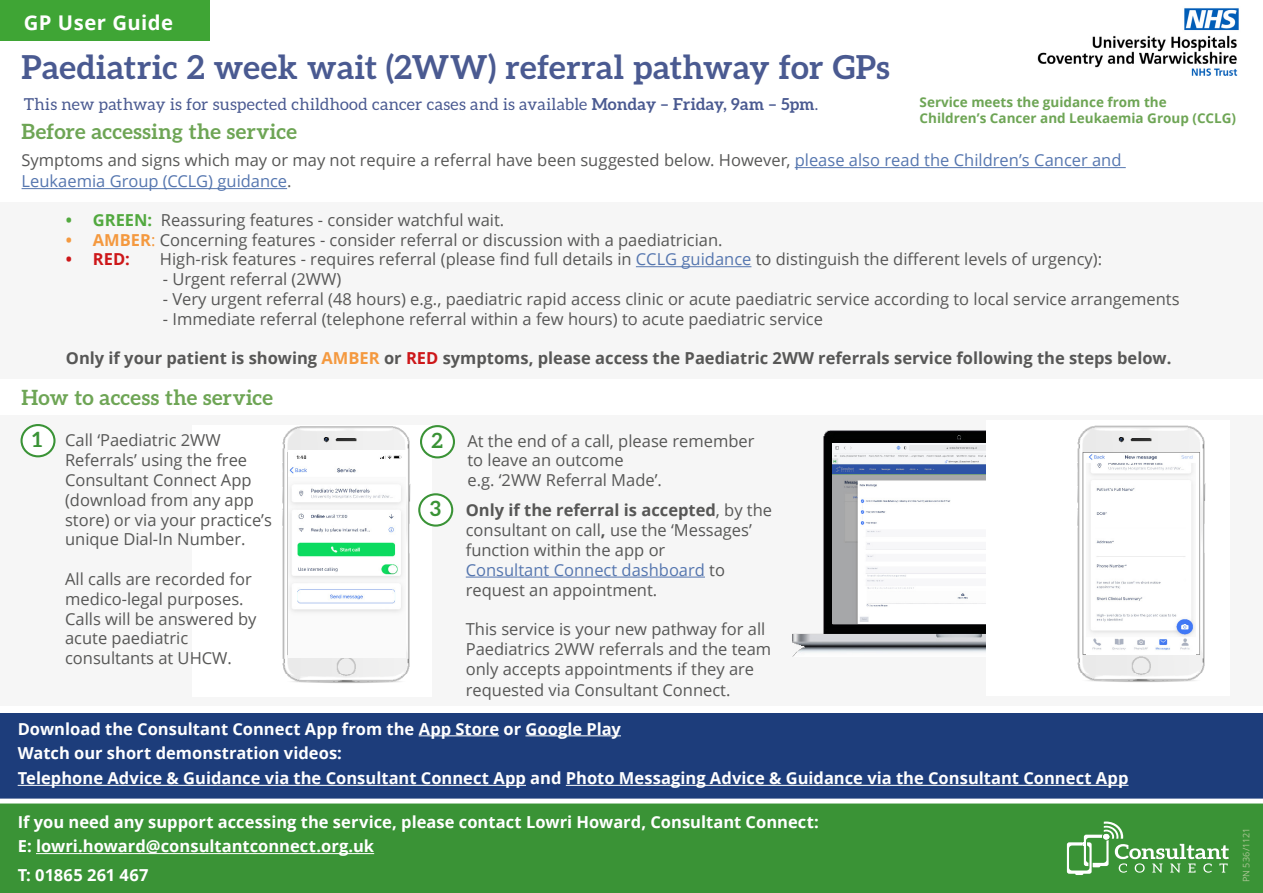
<style>
.page{position:relative;width:1263px;height:893px;background:#fff}
.page>*{position:absolute;margin:0;border:0;box-sizing:border-box;transform-origin:0 0}
.t1{font:700 33px "Aleo";letter-spacing:.015em;color:#4a5a91}
.t2{font:700 21px "Aleo";letter-spacing:.015em;color:#6ea555}
.t3{font:700 21px "Aleo";color:#3a9336}
.t4{font:700 20.25px "Open Sans";letter-spacing:.025em;color:#fff}
.t5{font:16.5px/19.8px "Open Sans";color:#575756}
.t6{font:700 16.5px/24px "Open Sans";color:#fff}
.t7{font:700 16.5px "Open Sans";color:#575756}
.t8{font:16.5px "Aleo";letter-spacing:.02em;color:#4a5a91}
.t9{font:700 16.5px "Open Sans";color:#cd1719}
.t10{font:700 13.5px/16.2px "Open Sans";color:#6ea555}
.t11{font:9px "Open Sans";letter-spacing:.01em;color:#abc594}
.s1{font-weight:700}
.s2{color:#5576af}
.s3{font-weight:700;color:#52a93f}
.s4{font-weight:700;color:#f4993f}
.s5{color:#f4993f}
.s6{color:#cd1719}
</style>
<div class="page">
<div style="left:0;top:713px;width:1263px;height:103px;background:#1d3d7b"></div>
<div style="left:0;top:799px;width:1263px;height:94px;background:#3a9336"></div>
<div style="left:0;top:202px;width:1263px;height:176px;background:#f6f6f6"></div>
<div style="left:0;top:415px;width:1263px;height:291px;background:#f6f6f6"></div>
<hr style="left:36px;top:853px;width:338px;height:1px;background:#fff">
<svg style="left:1067px;top:821px;width:162px;height:54px;background:#5da659"></svg>
<div style="left:0;top:0;width:210px;height:41px;background:#3fa535"></div>
<hr style="left:795px;top:167px;width:331px;height:1px;background:#5576af">
<hr style="left:22px;top:188px;width:265px;height:1px;background:#5576af">
<img style="left:282px;top:426px;width:148px;height:257px">
<img style="left:289px;top:450px;width:116px;height:208px">
<hr style="left:636px;top:266px;width:115px;height:1px;background:#5576af">
<img style="left:793px;top:431px;width:193px;height:225px">
<img style="left:832px;top:444px;width:154px;height:180px">
<img style="left:1077px;top:425px;width:129px;height:257px">
<hr style="left:466px;top:577px;width:239px;height:1px;background:#5576af">
<hr style="left:419px;top:735px;width:80px;height:1px;background:#fff">
<hr style="left:525px;top:735px;width:96px;height:1px;background:#fff">
<hr style="left:18px;top:785px;width:508px;height:1px;background:#fff">
<hr style="left:566px;top:785px;width:562px;height:1px;background:#fff">
<img style="left:1086px;top:453px;width:109px;height:202px">
<div style="left:22px;top:425px;width:32px;height:31px;background:#fff;border-radius:50%"></div>
<div style="left:21px;top:424px;width:35px;height:33px;border:2px solid #3a9336;border-radius:50%"></div>
<div style="left:421px;top:426px;width:33px;height:31px;background:#fff;border-radius:50%"></div>
<div style="left:420px;top:425px;width:35px;height:33px;border:2px solid #3a9336;border-radius:50%"></div>
<div style="left:419px;top:494px;width:33px;height:32px;background:#fff;border-radius:50%"></div>
<div style="left:418px;top:493px;width:35px;height:34px;border:2px solid #3a9336;border-radius:50%"></div>
<img style="left:1037px;top:8px;width:202px;height:68px">
<p class="t4" style="left:24px;top:8px;width:151px">GP User Guide</p>
<h1 class="t1" style="left:22px;top:48px;width:870px">Paediatric 2 week wait (2WW) referral pathway for GPs</h1>
<p class="t8" style="left:24px;top:94px;width:796px">This new pathway is for suspected childhood cancer cases and is available <span class="s1">Monday – Friday, 9am – 5pm</span>.</p>
<p class="t2" style="left:22px;top:120px;width:277px">Before accessing the service</p>
<p class="t10" style="left:919px;top:93px;width:318px">Service meets the guidance from the<br>Children’s Cancer and Leukaemia Group (CCLG)</p>
<p class="t5" style="left:22px;top:149px;width:1101px;line-height:21px">Symptoms and signs which may or may not require a referral have been suggested below. However, <span class="s2">please also read the Children’s Cancer and<br>Leukaemia Group (CCLG) guidance</span>.</p>
<p class="t5" style="left:66px;top:210px;width:440px"><span class="s3">• GREEN:</span> Reassuring features - consider watchful wait.</p>
<p class="t5" style="left:66px;top:229px;width:658px"><span class="s4">• AMBER</span><span class="s5">:</span> Concerning features - consider referral or discussion with a paediatrician.</p>
<p class="t9" style="left:66px;top:248px;width:66px">• RED:</p>
<p class="t5" style="left:160px;top:249px;width:944px">High-risk features - requires referral (please find full details in <span class="s2">CCLG guidance</span> to distinguish the different levels of urgency):</p>
<p class="t5" style="left:163px;top:269px;width:180px">- Urgent referral (2WW)</p>
<p class="t5" style="left:163px;top:289px;width:1018px">- Very urgent referral (48 hours) e.g., paediatric rapid access clinic or acute paediatric service according to local service arrangements</p>
<p class="t5" style="left:163px;top:309px;width:662px">- Immediate referral (telephone referral within a few hours) to acute paediatric service</p>
<p class="t7" style="left:66px;top:347px;width:1107px">Only if your patient is showing <span class="s5">AMBER</span> or <span class="s6">RED</span> symptoms, please access the Paediatric 2WW referrals service following the steps below.</p>
<p class="t2" style="left:22px;top:385px;width:253px">How to access the service</p>
<p class="t5" style="left:467px;top:430px;width:289px">At the end of a call, please remember to leave an outcome<br>e.g. ‘2WW Referral Made’.</p>
<p class="t3" style="left:32px;top:427px;width:12px">1</p>
<p class="t3" style="left:432px;top:428px;width:13px">2</p>
<p class="t5" style="left:65px;top:430px;width:208px">Call ‘Paediatric 2WW<br>Referrals’ using the free<br>Consultant Connect App (download from any app store) or via your practice’s unique Dial-In Number.</p>
<p class="t5" style="left:65px;top:569px;width:193px">All calls are recorded for medico-legal purposes.<br>Calls will be answered by acute paediatric consultants at UHCW.</p>
<p class="t3" style="left:430px;top:497px;width:13px">3</p>
<p class="t5" style="left:466px;top:500px;width:308px"><span class="s1">Only if the referral is accepted</span>, by the consultant on call<span class="s1">,</span> use the ‘Messages’ function within the app or<br><span class="s2">Consultant Connect dashboard</span> to request an appointment.</p>
<p class="t5" style="left:466px;top:619px;width:307px">This service is your new pathway for all<br>Paediatrics 2WW referrals and the team only accepts appointments if they are</p>
<p class="t5" style="left:466px;top:680px;width:266px">requested via Consultant Connect.</p>
<p class="t6" style="left:18px;top:716px;width:605px">Download the Consultant Connect App from the App Store or Google Play<br>Watch our short demonstration videos:</p>
<p class="t6" style="left:18px;top:766px;width:1112px">Telephone Advice &amp; Guidance via the Consultant Connect App and Photo Messaging Advice &amp; Guidance via the Consultant Connect App</p>
<p class="t6" style="left:18px;top:810px;width:802px">If you need any support accessing the service, please contact Lowri Howard, Consultant Connect:<br>E: lowri.howard@consultantconnect.org.uk</p>
<p class="t6" style="left:18px;top:862px;width:132px">T: 01865 261 467</p>
<p class="t11" style="left:1240px;top:882px;width:56px;rotate:-90deg">PN 536/1121</p>
</div>
